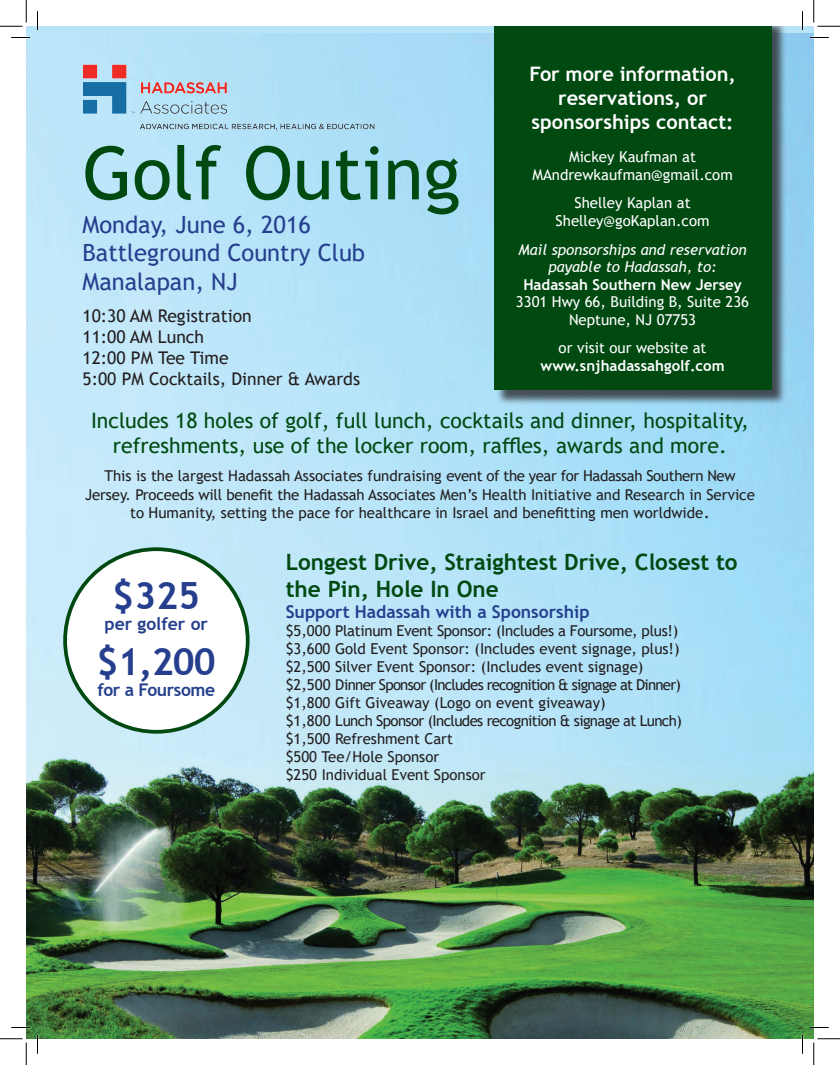
<style>
.page{position:relative;width:840px;height:1065px;background:#fff}
.page>*{position:absolute;margin:0;border:0;box-sizing:border-box;transform-origin:0 0}
.t1{font:73.75px "Trebuchet MS";color:#004911}
.t2{font:700 37.5px "Trebuchet MS";letter-spacing:-.01em;color:#253f8e}
.t3{font:23.75px/28.5px "Trebuchet MS";color:#253f8e}
.t4{font:700 22.5px/27px "Trebuchet MS";color:#004911}
.t5{font:21.25px/25.5px "Trebuchet MS";color:#004911;text-align:center}
.t6{font:700 20px/24px "Trebuchet MS";color:#fff;text-align:center}
.t7{font:17.5px/21px "Trebuchet MS";color:#231f20}
.t8{font:700 17.5px "Trebuchet MS";color:#253f8e}
.t9{font:700 17.5px "Trebuchet MS";letter-spacing:-.025em;color:#253f8e}
.t10{font:15px/18px "Trebuchet MS";color:#231f20}
.t11{font:15px/17.5px "Trebuchet MS";color:#fff;text-align:center}
.t12{font:italic 15px/17.5px "Trebuchet MS";color:#fff;text-align:center}
.t13{font:700 15px "Trebuchet MS";color:#fff}
.s1{font-size:16.88px}
</style>
<div class="page">
<img style="left:26px;top:34px;width:788px;height:1005px">
<div style="left:496px;top:26px;width:291px;height:380px;background:#231f20;opacity:.75"></div>
<div style="left:494px;top:26px;width:278px;height:364px;background:#004911"></div>
<img style="left:79px;top:55px;width:297px;height:81px">
<div style="left:65px;top:549px;width:183px;height:183px;background:#fff;border-radius:50%"></div>
<div style="left:63px;top:547px;width:187px;height:187px;border:4px solid #004911;border-radius:50%"></div>
<svg style="left:11px;top:37px;width:19px;height:1px"></svg>
<svg style="left:810px;top:37px;width:19px;height:1px"></svg>
<svg style="left:11px;top:1027px;width:19px;height:1px"></svg>
<svg style="left:810px;top:1027px;width:19px;height:1px"></svg>
<svg style="left:37px;top:11px;width:1px;height:19px"></svg>
<svg style="left:37px;top:1035px;width:1px;height:19px"></svg>
<svg style="left:802px;top:11px;width:1px;height:19px"></svg>
<svg style="left:802px;top:1035px;width:1px;height:19px"></svg>
<svg style="left:0;top:0;width:27px;height:27px"></svg>
<svg style="left:0;top:1039px;width:27px;height:26px"></svg>
<svg style="left:814px;top:0;width:26px;height:27px"></svg>
<svg style="left:814px;top:1039px;width:26px;height:26px"></svg>
<h3 class="t6" style="left:529px;top:62px;width:208px">For more information, reservations, or sponsorships contact:</h3>
<p class="t11" style="left:532px;top:148px;width:202px">Mickey Kaufman at<br>MAndrewkaufman@gmail.com</p>
<p class="t11" style="left:556px;top:194px;width:155px">Shelley Kaplan at<br>Shelley@goKaplan.com</p>
<p class="t12" style="left:519px;top:240px;width:230px">Mail sponsorships and reservation payable to Hadassah, to:</p>
<p class="t13" style="left:523px;top:275px;width:220px">Hadassah Southern New Jersey</p>
<p class="t11" style="left:516px;top:293px;width:235px">3301 Hwy 66, Building B, Suite 236<br>Neptune, NJ 07753</p>
<p class="t11" style="left:559px;top:339px;width:149px">or visit our website at</p>
<p class="t13" style="left:541px;top:356px;width:186px">www.snjhadassahgolf.com</p>
<h3 class="t5" style="left:91px;top:407px;width:659px">Includes 18 holes of golf, full lunch, cocktails and dinner, hospitality, refreshments, use of the locker room, raffles, awards and more.</h3>
<p class="t10" style="left:85px;top:466px;width:671px;line-height:18.8px;text-align:center">This is the largest Hadassah Associates fundraising event of the year for Hadassah Southern New<br>Jersey. Proceeds will benefit the Hadassah Associates Men’s Health Initiative and Research in Service to Humanity, setting the pace for healthcare in Israel and benefitting men worldwide<span class="s1">.</span></p>
<h1 class="t1" style="left:82px;top:127px;width:380px">Golf Outing</h1>
<h3 class="t3" style="left:82px;top:210px;width:284px">Monday, June 6, 2016<br>Battleground Country Club<br>Manalapan, NJ</h3>
<p class="t7" style="left:82px;top:305px;width:279px">10:30 AM Registration<br>11:00 AM Lunch<br>12:00 PM Tee Time<br>5:00 PM Cocktails, Dinner &amp; Awards</p>
<h2 class="t2" style="left:112px;top:572px;width:89px">$325</h2>
<p class="t8" style="left:105px;top:613px;width:105px">per golfer or</p>
<h2 class="t2" style="left:97px;top:638px;width:120px">$1,200</h2>
<p class="t9" style="left:97px;top:679px;width:119px">for a Foursome</p>
<h3 class="t4" style="left:286px;top:549px;width:453px">Longest Drive, Straightest Drive, Closest to the Pin, Hole In One</h3>
<p class="t8" style="left:286px;top:601px;width:305px">Support Hadassah with a Sponsorship</p>
<p class="t10" style="left:286px;top:622px;width:398px">$5,000 Platinum Event Sponsor: (Includes a Foursome, plus!) $3,600 Gold Event Sponsor: (Includes event signage, plus!) $2,500 Silver Event Sponsor: (Includes event signage) $2,500 Dinner Sponsor (Includes recognition &amp; signage at Dinner) $1,800 Gift Giveaway (Logo on event giveaway)<br>$1,800 Lunch Sponsor (Includes recognition &amp; signage at Lunch) $1,500 Refreshment Cart<br>$500 Tee/Hole Sponsor<br>$250 Individual Event Sponsor</p>
</div>
